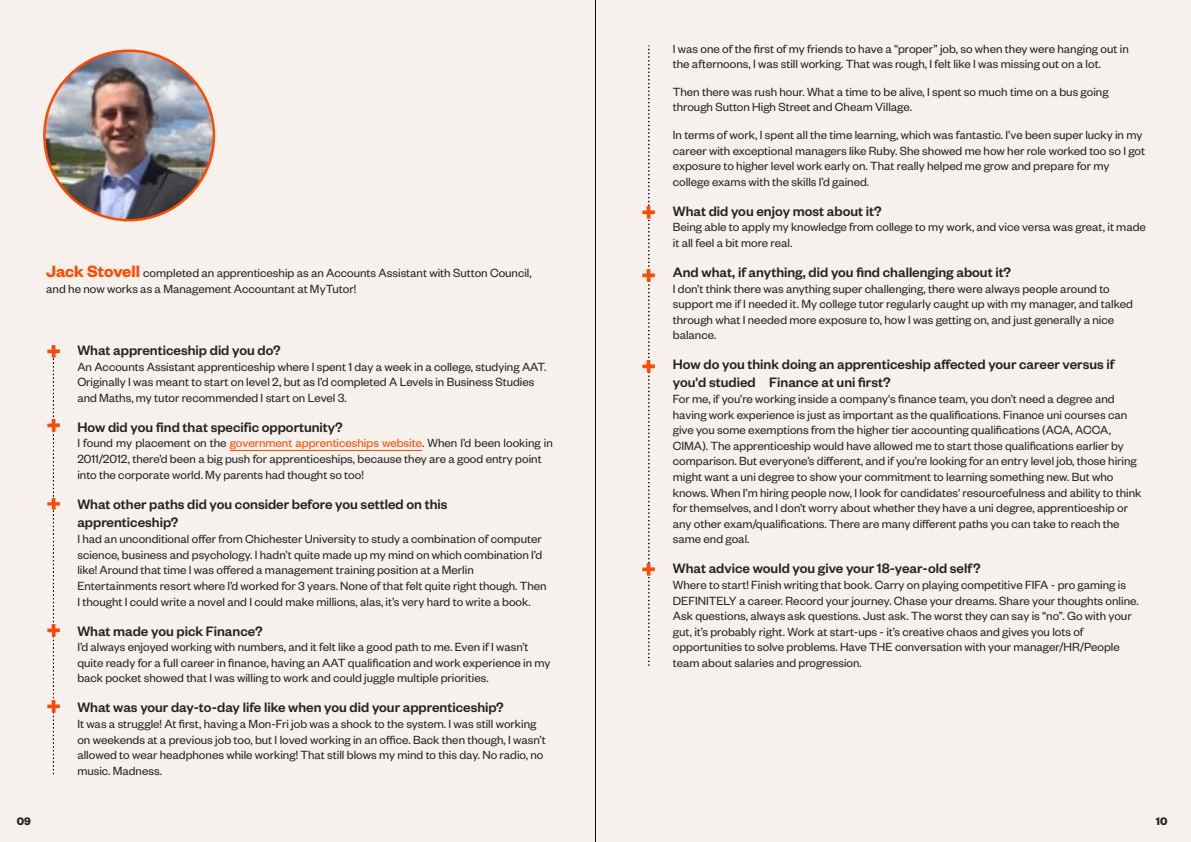
<style>
.page{position:relative;width:1191px;height:842px;background:#fff}
.page>*{position:absolute;margin:0;border:0;box-sizing:border-box;transform-origin:0 0}
.t1{font:500 15px/18px "Founders Grotesk";color:#242424}
.t2{font:13px/15.6px "Founders Grotesk";color:#242424}
.t3{font:700 12px "Founders Grotesk";color:#242424}
.s1{font-weight:600;font-size:18px;color:#ff4a00}
.s2{color:#ff4a00}
</style>
<div class="page">
<div style="left:0;top:0;width:595px;height:842px;background:#f7f1ed"></div>
<svg style="left:47px;top:346px;width:12px;height:428px"></svg>
<img style="left:44px;top:51px;width:170px;height:169px;border-radius:50%">
<hr style="left:230px;top:450px;width:192px;height:1px;background:#ff4a00">
<div style="left:595px;top:0;width:596px;height:842px;background:#f7f1ed"></div>
<svg style="left:643px;top:46px;width:11px;height:619px"></svg>
<hr style="left:595px;top:0;width:1px;height:842px;background:#0c0d0c">
<p class="t2" style="left:46px;top:264px;width:487px"><span class="s1">Jack Stovell</span> completed an apprenticeship as an Accounts Assistant with Sutton Council, and he now works as a Management Accountant at MyTutor!</p>
<p class="t3" style="left:17px;top:813px;width:16px">09</p>
<p class="t1" style="left:77px;top:340px;width:205px">What apprenticeship did you do?</p>
<p class="t2" style="left:77px;top:358px;width:471px">An Accounts Assistant apprenticeship where I spent 1 day a week in a college, studying AAT.<br>Originally I was meant to start on level 2, but as I’d completed A Levels in Business Studies and Maths, my tutor recommended I start on Level 3.</p>
<p class="t1" style="left:77px;top:417px;width:267px">How did you find that specific opportunity?</p>
<p class="t2" style="left:77px;top:435px;width:477px">I found my placement on the <span class="s2">government apprenticeships website</span>. When I’d been looking in<br>2011/2012, there’d been a big push for apprenticeships, because they are a good entry point into the corporate world. My parents had thought so too!</p>
<p class="t1" style="left:77px;top:494px;width:372px">What other paths did you consider before you settled on this apprenticeship?</p>
<p class="t2" style="left:77px;top:531px;width:471px">I had an unconditional offer from Chichester University to study a combination of computer science, business and psychology. I hadn’t quite made up my mind on which combination I’d like! Around that time I was offered a management training position at a Merlin Entertainments resort where I’d worked for 3 years. None of that felt quite right though. Then I thought I could write a novel and I could make millions, alas, it’s very hard to write a book.</p>
<p class="t1" style="left:77px;top:621px;width:187px">What made you pick Finance?</p>
<p class="t2" style="left:77px;top:639px;width:475px">I’d always enjoyed working with numbers, and it felt like a good path to me. Even if I wasn’t quite ready for a full career in finance, having an AAT qualification and work experience in my back pocket showed that I was willing to work and could juggle multiple priorities.</p>
<p class="t1" style="left:77px;top:698px;width:428px">What was your day-to-day life like when you did your apprenticeship?</p>
<p class="t2" style="left:77px;top:715px;width:470px">It was a struggle! At first, having a Mon-Fri job was a shock to the system. I was still working on weekends at a previous job too, but I loved working in an office. Back then though, I wasn’t allowed to wear headphones while working! That still blows my mind to this day. No radio, no music. Madness.</p>
<p class="t2" style="left:673px;top:40px;width:457px">I was one of the first of my friends to have a “proper” job, so when they were hanging out in the afternoons, I was still working. That was rough, I felt like I was missing out on a lot.</p>
<p class="t2" style="left:673px;top:83px;width:437px">Then there was rush hour. What a time to be alive, I spent so much time on a bus going through Sutton High Street and Cheam Village.</p>
<p class="t2" style="left:673px;top:126px;width:474px">In terms of work, I spent all the time learning, which was fantastic. I’ve been super lucky in my career with exceptional managers like Ruby. She showed me how her role worked too so I got exposure to higher level work early on. That really helped me grow and prepare for my college exams with the skills I’d gained.</p>
<p class="t1" style="left:673px;top:201px;width:210px">What did you enjoy most about it?</p>
<p class="t2" style="left:673px;top:219px;width:474px">Being able to apply my knowledge from college to my work, and vice versa was great, it made it all feel a bit more real.</p>
<p class="t1" style="left:673px;top:262px;width:340px">And what, if anything, did you find challenging about it?</p>
<p class="t2" style="left:673px;top:280px;width:461px">I don’t think there was anything super challenging, there were always people around to support me if I needed it. My college tutor regularly caught up with my manager, and talked through what I needed more exposure to, how I was getting on, and just generally a nice balance.</p>
<p class="t1" style="left:673px;top:355px;width:443px">How do you think doing an apprenticeship affected your career versus if you'd studied Finance at uni first?</p>
<p class="t2" style="left:673px;top:390px;width:470px">For me, if you’re working inside a company's finance team, you don’t need a degree and having work experience is just as important as the qualifications. Finance uni courses can give you some exemptions from the higher tier accounting qualifications (ACA, ACCA, CIMA). The apprenticeship would have allowed me to start those qualifications earlier by comparison. But everyone’s different, and if you’re looking for an entry level job, those hiring might want a uni degree to show your commitment to learning something new. But who knows. When I’m hiring people now, I look for candidates' resourcefulness and ability to think for themselves, and I don’t worry about whether they have a uni degree, apprenticeship or any other exam/qualifications. There are many different paths you can take to reach the same end goal.</p>
<p class="t1" style="left:673px;top:559px;width:309px">What advice would you give your 18-year-old self?</p>
<p class="t2" style="left:673px;top:576px;width:467px">Where to start! Finish writing that book. Carry on playing competitive FIFA - pro gaming is DEFINITELY a career. Record your journey. Chase your dreams. Share your thoughts online.<br>Ask questions, always ask questions. Just ask. The worst they can say is “no”. Go with your gut, it’s probably right. Work at start-ups - it’s creative chaos and gives you lots of opportunities to solve problems. Have THE conversation with your manager/HR/People team about salaries and progression.</p>
<p class="t3" style="left:1155px;top:813px;width:13px">10</p>
</div>
